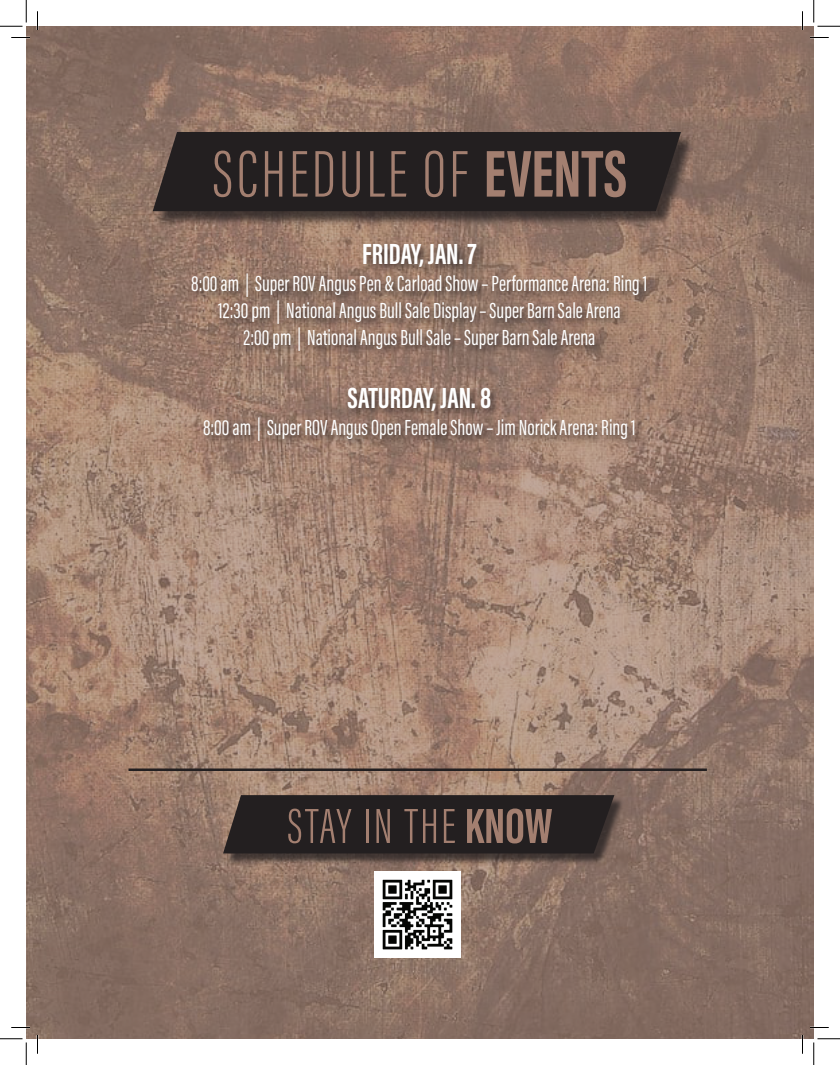
<style>
.page{position:relative;width:840px;height:1065px;background:#fff}
.page>*{position:absolute;margin:0;border:0;box-sizing:border-box;transform-origin:0 0}
.t1{font:300 68.12px "Acumin Pro Extra Cond";letter-spacing:.05em;color:#a37f70}
.t2{font:300 50.88px "Acumin Pro Extra Cond";letter-spacing:.05em;color:#a37f70}
.t3{font:700 30px "Acumin Pro Extra Cond";color:#fff}
.t4{font:22.5px/27px "Acumin Pro Extra Cond";color:#fff;text-align:center}
.s1{font-weight:700}
</style>
<div class="page">
<img style="left:26px;top:26px;width:788px;height:1013px">
<div style="left:155px;top:134px;width:541px;height:93px;background:#231f20;opacity:.75"></div>
<div style="left:153px;top:132px;width:528px;height:79px;background:#231f20"></div>
<div style="left:189px;top:242px;width:468px;height:210px;background:#231f20;opacity:.75"></div>
<div style="left:225px;top:796px;width:400px;height:69px;background:#231f20;opacity:.75"></div>
<div style="left:223px;top:795px;width:391px;height:58px;background:#231f20"></div>
<hr style="left:128px;top:768px;width:579px;height:3px;background:#231f20">
<img style="left:374px;top:871px;width:87px;height:87px">
<svg style="left:11px;top:37px;width:19px;height:1px"></svg>
<svg style="left:810px;top:37px;width:19px;height:1px"></svg>
<svg style="left:11px;top:1027px;width:19px;height:1px"></svg>
<svg style="left:810px;top:1027px;width:19px;height:1px"></svg>
<svg style="left:37px;top:11px;width:1px;height:19px"></svg>
<svg style="left:37px;top:1035px;width:1px;height:19px"></svg>
<svg style="left:802px;top:11px;width:1px;height:19px"></svg>
<svg style="left:802px;top:1035px;width:1px;height:19px"></svg>
<svg style="left:0;top:0;width:27px;height:27px"></svg>
<svg style="left:0;top:1039px;width:27px;height:26px"></svg>
<svg style="left:814px;top:0;width:26px;height:27px"></svg>
<svg style="left:814px;top:1039px;width:26px;height:26px"></svg>
<h1 class="t1" style="left:213px;top:133px;width:416px">SCHEDULE OF <span class="s1">EVENTS</span></h1>
<h3 class="t3" style="left:362px;top:236px;width:116px">FRIDAY, JAN. 7</h3>
<p class="t4" style="left:191px;top:270px;width:458px">8:00 am | Super ROV Angus Pen &amp; Carload Show – Performance Arena: Ring 1<br>12:30 pm | National Angus Bull Sale Display – Super Barn Sale Arena<br>2:00 pm | National Angus Bull Sale – Super Barn Sale Arena</p>
<h3 class="t3" style="left:348px;top:380px;width:145px">SATURDAY, JAN. 8</h3>
<p class="t4" style="left:203px;top:414px;width:434px">8:00 am | Super ROV Angus Open Female Show – Jim Norick Arena: Ring 1</p>
<h2 class="t2" style="left:287px;top:796px;width:267px">STAY IN THE <span class="s1">KNOW</span></h2>
</div>
